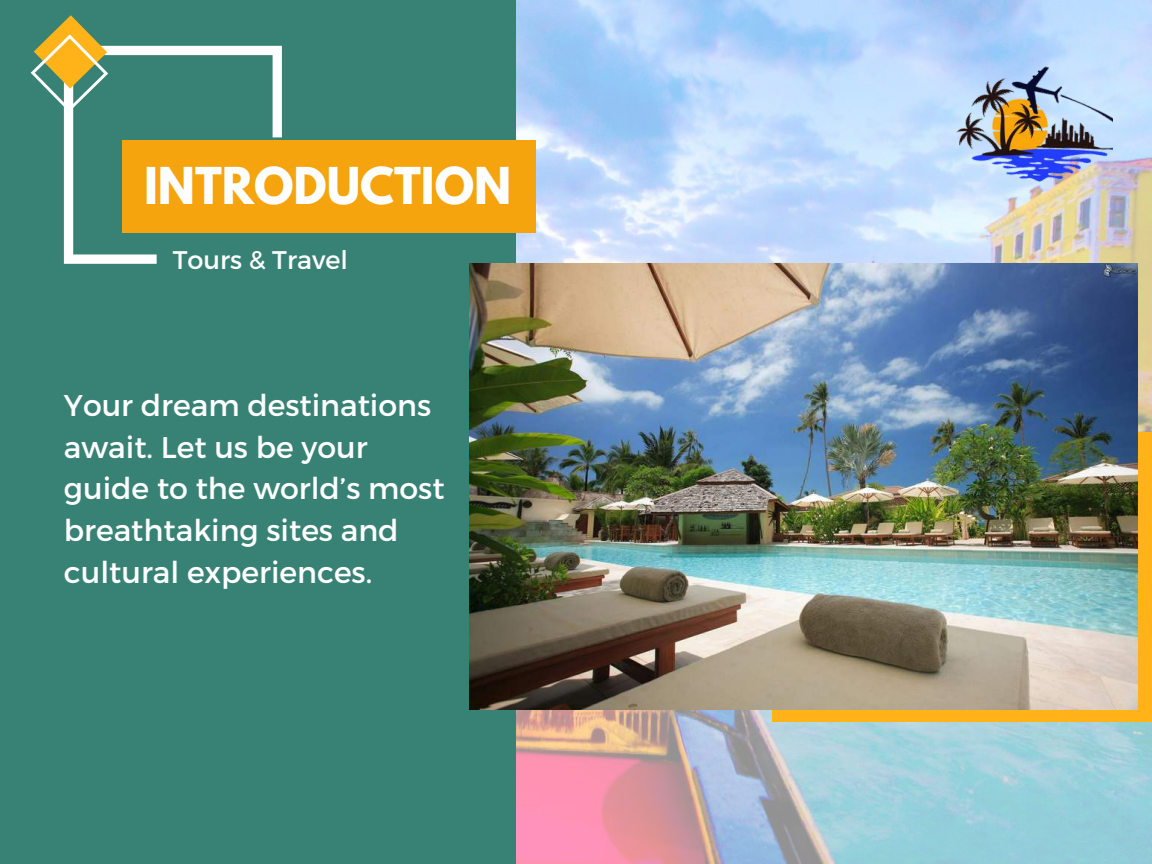
<style>
.page{position:relative;width:1152px;height:864px;background:#fff}
.page>*{position:absolute;margin:0;border:0;box-sizing:border-box;transform-origin:0 0}
.t1{font:700 45px "League Spartan";color:#fff}
.t2{font:30px/41.5px "Montserrat";color:#fff}
.t3{font:25.5px "Montserrat";color:#fff}
</style>
<div class="page">
<img style="left:516px;top:0;width:636px;height:864px">
<div style="left:0;top:0;width:516px;height:864px;background:#388275"></div>
<svg style="left:64px;top:46px;width:218px;height:218px"></svg>
<div style="left:123px;top:141px;width:413px;height:92px;background:#f5a40e"></div>
<svg style="left:31px;top:15px;width:77px;height:97px"></svg>
<div style="left:772px;top:432px;width:380px;height:289px;background:#ffb318"></div>
<img style="left:942px;top:35px;width:170px;height:155px">
<img style="left:469px;top:264px;width:669px;height:445px">
<h1 class="t1" style="left:144px;top:150px;width:369px">INTRODUCTION</h1>
<p class="t3" style="left:173px;top:244px;width:177px">Tours &amp; Travel</p>
<p class="t2" style="left:64px;top:385px;width:382px">Your dream destinations await. Let us be your guide to the world’s most breathtaking sites and cultural experiences.</p>
</div>
